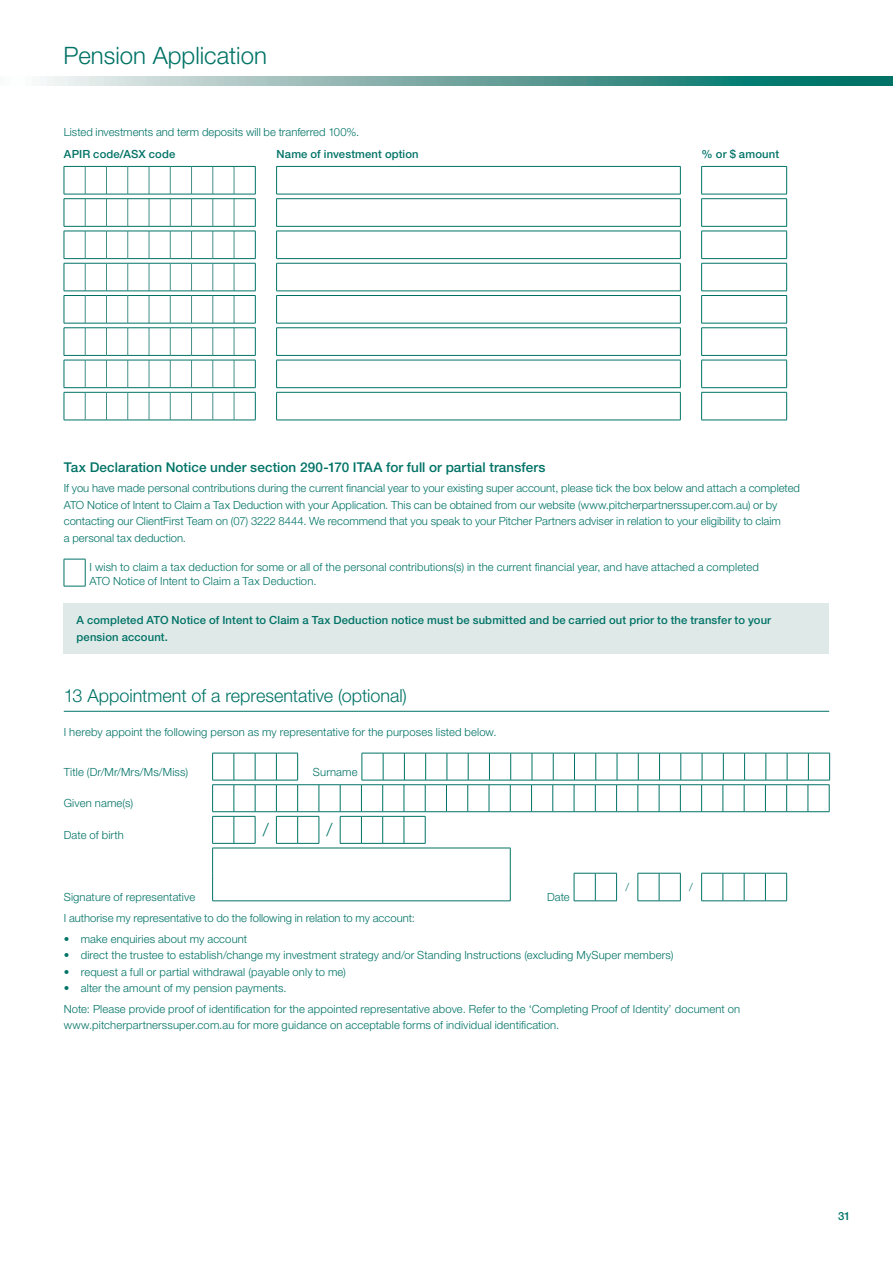
<style>
.page{position:relative;width:893px;height:1263px;background:#fff}
.page>*{position:absolute;margin:0;border:0;box-sizing:border-box;transform-origin:0 0}
.t1{font:300 24px "Helvetica Neue LT Std";color:#007366}
.t2{font:300 18px "Helvetica Neue LT Std";color:#007366}
.t3{font:500 13.5px "Helvetica Neue LT Std";letter-spacing:.005em;color:#007366}
.t4{font:300 11.25px/16.5px "Helvetica Neue LT Std";letter-spacing:.005em;color:#007366}
.t5{font:500 11.25px/16.5px "Helvetica Neue LT Std";letter-spacing:.015em;color:#007366}
</style>
<div class="page">
<svg style="left:40px;top:77px;width:853px;height:8px;background:#6ca7a1"></svg>
<hr style="left:64px;top:711px;width:765px;height:1px;background:#007366">
<svg style="left:64px;top:165px;width:723px;height:256px"></svg>
<hr style="left:701px;top:420px;width:86px;height:1px;background:#007366">
<svg style="left:64px;top:559px;width:22px;height:28px"></svg>
<div style="left:64px;top:603px;width:765px;height:50px;background:#dfe9e8"></div>
<svg style="left:212px;top:753px;width:618px;height:148px"></svg>
<hr style="left:212px;top:900px;width:298px;height:1px;background:#007366">
<h1 class="t1" style="left:63px;top:41px;width:205px">Pension Application</h1>
<p class="t4" style="left:64px;top:123px;width:297px">Listed investments and term deposits will be tranferred 100%.</p>
<p class="t5" style="left:64px;top:146px;width:113px">APIR code/ASX code</p>
<p class="t5" style="left:277px;top:146px;width:144px">Name of investment option</p>
<p class="t5" style="left:702px;top:146px;width:79px">% or $ amount</p>
<p class="t3" style="left:64px;top:459px;width:483px">Tax Declaration Notice under section 290-170 ITAA for full or partial transfers</p>
<p class="t4" style="left:64px;top:480px;width:738px">If you have made personal contributions during the current financial year to your existing super account, please tick the box below and attach a completed ATO Notice of Intent to Claim a Tax Deduction with your Application. This can be obtained from our website (www.pitcherpartnerssuper.com.au) or by contacting our ClientFirst Team on (07) 3222 8444. We recommend that you speak to your Pitcher Partners adviser in relation to your eligibility to claim<br>a personal tax deduction.</p>
<p class="t4" style="left:89px;top:560px;width:671px;line-height:13.5px">I wish to claim a tax deduction for some or all of the personal contributions(s) in the current financial year, and have attached a completed<br>ATO Notice of Intent to Claim a Tax Deduction.</p>
<p class="t5" style="left:77px;top:612px;width:696px">A completed ATO Notice of Intent to Claim a Tax Deduction notice must be submitted and be carried out prior to the transfer to your pension account.</p>
<h2 class="t2" style="left:64px;top:685px;width:345px">13 Appointment of a representative (optional)</h2>
<p class="t4" style="left:64px;top:723px;width:434px">I hereby appoint the following person as my representative for the purposes listed below.</p>
<p class="t4" style="left:64px;top:763px;width:126px">Title (Dr/Mr/Mrs/Ms/Miss)</p>
<p class="t4" style="left:313px;top:763px;width:46px">Surname</p>
<p class="t4" style="left:64px;top:795px;width:71px">Given name(s)</p>
<p class="t4" style="left:64px;top:827px;width:62px">Date of birth</p>
<h2 class="t2" style="left:263px;top:819px;width:7px">/</h2>
<h2 class="t2" style="left:327px;top:819px;width:7px">/</h2>
<p class="t4" style="left:64px;top:888px;width:133px">Signature of representative</p>
<p class="t4" style="left:547px;top:888px;width:24px">Date</p>
<p class="t4" style="left:625px;top:878px;width:5px">/</p>
<p class="t4" style="left:689px;top:878px;width:5px">/</p>
<p class="t4" style="left:64px;top:909px;width:353px">I authorise my representative to do the following in relation to my account:</p>
<p class="t4" style="left:64px;top:930px;width:185px">• make enquiries about my account</p>
<p class="t4" style="left:64px;top:946px;width:611px">• direct the trustee to establish/change my investment strategy and/or Standing Instructions (excluding MySuper members)</p>
<p class="t4" style="left:64px;top:963px;width:284px">• request a full or partial withdrawal (payable only to me)</p>
<p class="t4" style="left:64px;top:977px;width:678px;line-height:20.7px">• alter the amount of my pension payments.<br>Note: Please provide proof of identification for the appointed representative above. Refer to the ‘Completing Proof of Identity’ document on</p>
<p class="t4" style="left:64px;top:1017px;width:497px">www.pitcherpartnerssuper.com.au for more guidance on acceptable forms of individual identification.</p>
<p class="t5" style="left:838px;top:1208px;width:14px">31</p>
</div>
